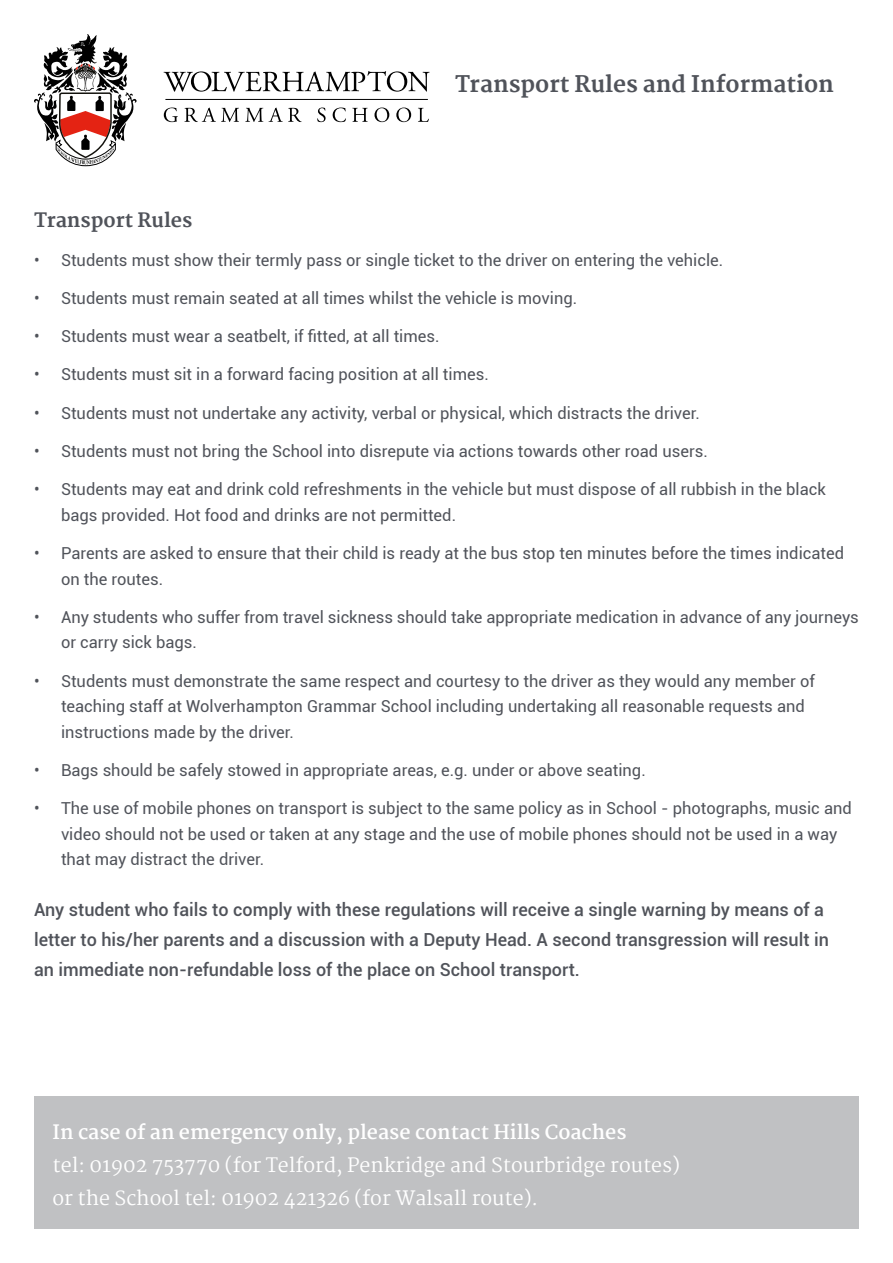
<style>
.page{position:relative;width:893px;height:1263px;background:#fff}
.page>*{position:absolute;margin:0;border:0;box-sizing:border-box;transform-origin:0 0}
.t1{font:800 22.5px "Martel";color:#50535a}
.t2{font:19.5px/33px "Martel";color:#fff}
.t3{font:700 19.5px "Martel";color:#fff}
.t4{font:800 19.5px "Martel";color:#50535a}
.t5{font:500 18px/30px "Roboto";color:#50535a}
.t6{font:16.5px/25.5px "Roboto";color:#50535a}
</style>
<div class="page">
<svg style="left:164px;top:71px;width:265px;height:21px"></svg>
<svg style="left:164px;top:108px;width:14px;height:14px"></svg>
<svg style="left:184px;top:108px;width:55px;height:14px"></svg>
<svg style="left:245px;top:108px;width:18px;height:14px"></svg>
<svg style="left:269px;top:108px;width:33px;height:14px"></svg>
<svg style="left:317px;top:108px;width:9px;height:14px"></svg>
<svg style="left:333px;top:108px;width:13px;height:14px"></svg>
<svg style="left:352px;top:108px;width:16px;height:14px"></svg>
<svg style="left:374px;top:108px;width:15px;height:14px"></svg>
<svg style="left:396px;top:108px;width:15px;height:14px"></svg>
<svg style="left:418px;top:108px;width:11px;height:14px"></svg>
<hr style="left:165px;top:99px;width:263px;height:1px;background:#000">
<svg style="left:34px;top:34px;width:103px;height:132px"></svg>
<div style="left:34px;top:1097px;width:825px;height:132px;background:#c0c1c3"></div>
<h1 class="t1" style="left:455px;top:71px;width:380px">Transport Rules and Information</h1>
<p class="t4" style="left:34px;top:209px;width:160px">Transport Rules</p>
<p class="t6" style="left:34px;top:246px;width:691px">• Students must show their termly pass or single ticket to the driver on entering the vehicle.</p>
<p class="t6" style="left:34px;top:285px;width:545px">• Students must remain seated at all times whilst the vehicle is moving.</p>
<p class="t6" style="left:34px;top:323px;width:407px">• Students must wear a seatbelt, if fitted, at all times.</p>
<p class="t6" style="left:34px;top:361px;width:456px">• Students must sit in a forward facing position at all times.</p>
<p class="t6" style="left:34px;top:399px;width:667px">• Students must not undertake any activity, verbal or physical, which distracts the driver.</p>
<p class="t6" style="left:34px;top:438px;width:675px">• Students must not bring the School into disrepute via actions towards other road users.</p>
<p class="t6" style="left:61px;top:476px;width:766px;text-indent:-27px">• Students may eat and drink cold refreshments in the vehicle but must dispose of all rubbish in the black bags provided. Hot food and drinks are not permitted.</p>
<p class="t6" style="left:61px;top:540px;width:785px;text-indent:-27px">• Parents are asked to ensure that their child is ready at the bus stop ten minutes before the times indicated on the routes.</p>
<p class="t6" style="left:61px;top:603px;width:799px;text-indent:-27px">• Any students who suffer from travel sickness should take appropriate medication in advance of any journeys or carry sick bags.</p>
<p class="t6" style="left:61px;top:667px;width:755px;text-indent:-27px">• Students must demonstrate the same respect and courtesy to the driver as they would any member of teaching staff at Wolverhampton Grammar School including undertaking all reasonable requests and instructions made by the driver.</p>
<p class="t6" style="left:34px;top:756px;width:613px">• Bags should be safely stowed in appropriate areas, e.g. under or above seating.</p>
<p class="t6" style="left:61px;top:795px;width:792px;text-indent:-27px">• The use of mobile phones on transport is subject to the same policy as in School - photographs, music and video should not be used or taken at any stage and the use of mobile phones should not be used in a way that may distract the driver.</p>
<p class="t5" style="left:34px;top:894px;width:796px">Any student who fails to comply with these regulations will receive a single warning by means of a letter to his/her parents and a discussion with a Deputy Head. A second transgression will result in an immediate non-refundable loss of the place on School transport.</p>
<p class="t3" style="left:53px;top:1121px;width:576px">In case of an emergency only, please contact Hills Coaches</p>
<p class="t2" style="left:53px;top:1149px;width:629px">tel: 01902 753770 (for Telford, Penkridge and Stourbridge routes) or the School tel: 01902 421326 (for Walsall route).</p>
</div>
